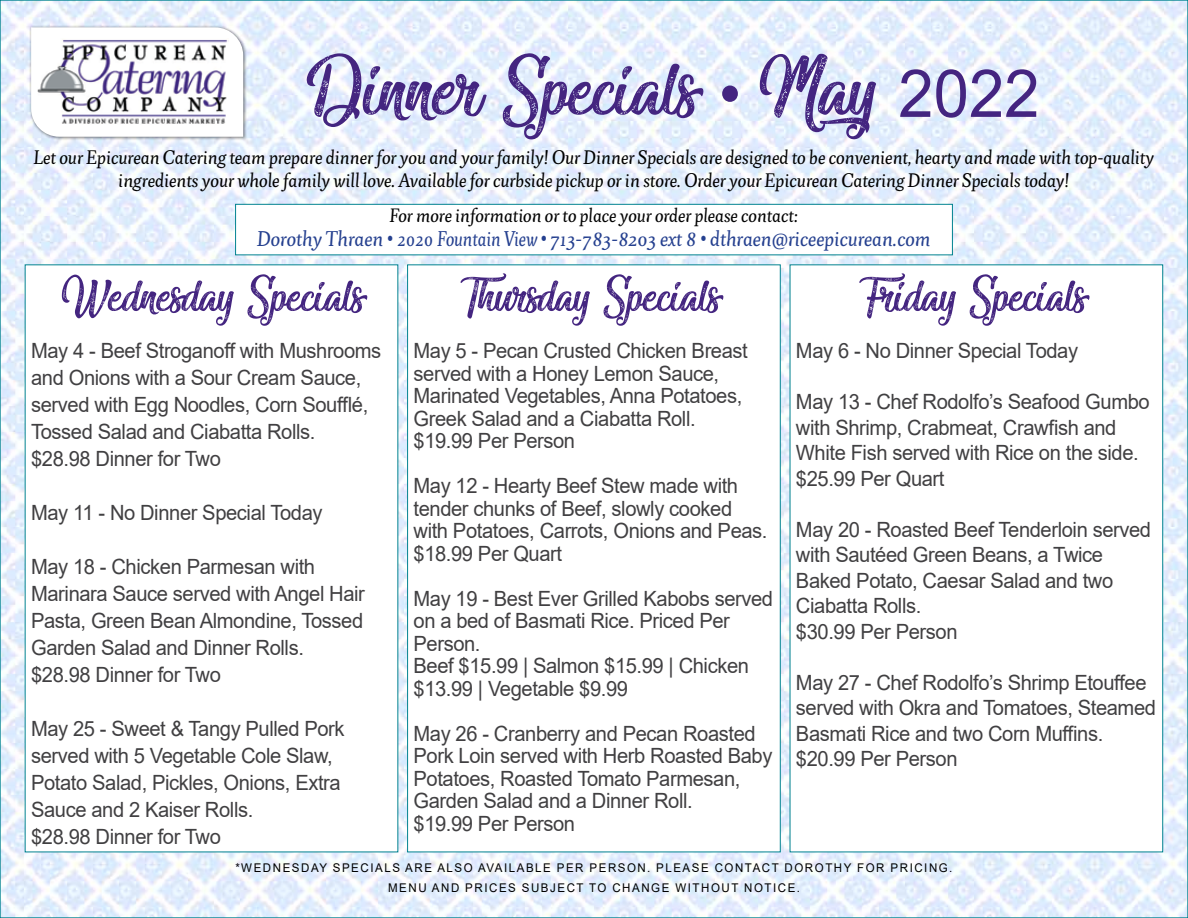
<style>
.page{position:relative;width:1188px;height:918px;background:#fff}
.page>*{position:absolute;margin:0;border:0;box-sizing:border-box;transform-origin:0 0}
.t1{font:100.5px "Miraculous&Christmas";color:#442580;scale:.96 1}
.t2{font:60px "Miraculous&Christmas";color:#442580;scale:.96 1}
.t3{font:21.3px "Pigeon";color:#25408f}
.t4{font:21px/22.5px "Arial";letter-spacing:-.02em;color:#414042;scale:.96 1}
.t5{font:19.5px/22.5px "Pigeon";color:#000;text-align:center}
.t6{font:19.2px "Pigeon";color:#000}
.t7{font:12px "Arial";letter-spacing:.135em;color:#000;scale:.96 1}
.s1{font-family:"Arial";font-size:66.15px}
.s2{font-family:"Arial Narrow"}
</style>
<div class="page">
<img style="left:2px;top:2px;width:1184px;height:914px">
<div style="left:29px;top:26px;width:218px;height:115px;background:#000;opacity:.5"></div>
<svg style="left:31px;top:27px;width:212px;height:110px"></svg>
<img style="left:37px;top:38px;width:191px;height:88px">
<div style="left:235px;top:204px;width:718px;height:51px;background:#fff;border:1px solid #018390"></div>
<div style="left:25px;top:265px;width:373px;height:587px;background:#fff"></div>
<div style="left:407px;top:265px;width:373px;height:587px;background:#fff;border:1px solid #018390"></div>
<div style="left:790px;top:265px;width:373px;height:587px;background:#fff;border:1px solid #018390"></div>
<h1 class="t1" style="left:306px;top:37px;width:766px">Dinner Specials <span class="s1">•</span> May <span class="s1">2022</span></h1>
<p class="t5" style="left:34px;top:146px;width:1122px">Let our Epicurean Catering team prepare dinner for you and your family! Our Dinner Specials are designed to be convenient, hearty and made with top-quality ingredients your whole family will love. Available for curbside pickup or in store. Order your Epicurean Catering Dinner Specials today!</p>
<p class="t6" style="left:390px;top:204px;width:410px">For more information or to place your order please contact:</p>
<p class="t3" style="left:257px;top:226px;width:675px">Dorothy Thraen <span class="s2">•</span> 2020 Fountain View <span class="s2">•</span> 713-783-8203 ext 8 <span class="s2">•</span> dthraen@riceepicurean.com</p>
<h2 class="t2" style="left:58px;top:264px;width:320px">Wednesday Specials</h2>
<h2 class="t2" style="left:467px;top:264px;width:265px">Thursday Specials</h2>
<h2 class="t2" style="left:866px;top:264px;width:231px">Friday Specials</h2>
<p class="t4" style="left:31px;top:337px;width:366px;line-height:27px">May 4 - Beef Stroganoff with Mushrooms and Onions with a Sour Cream Sauce, served with Egg Noodles, Corn Soufflé, Tossed Salad and Ciabatta Rolls.<br>$28.98 Dinner for Two</p>
<p class="t4" style="left:31px;top:501px;width:305px">May 11 - No Dinner Special Today</p>
<p class="t4" style="left:31px;top:553px;width:349px;line-height:27px">May 18 - Chicken Parmesan with<br>Marinara Sauce served with Angel Hair<br>Pasta, Green Bean Almondine, Tossed<br>Garden Salad and Dinner Rolls. $28.98 Dinner for Two</p>
<p class="t4" style="left:31px;top:715px;width:328px;line-height:27px">May 25 - Sweet &amp; Tangy Pulled Pork served with 5 Vegetable Cole Slaw,<br>Potato Salad, Pickles, Onions, Extra<br>Sauce and 2 Kaiser Rolls.<br>$28.98 Dinner for Two</p>
<p class="t4" style="left:414px;top:340px;width:350px">May 5 - Pecan Crusted Chicken Breast served with a Honey Lemon Sauce,<br>Marinated Vegetables, Anna Potatoes,<br>Greek Salad and a Ciabatta Roll. $19.99 Per Person</p>
<p class="t4" style="left:414px;top:474px;width:370px">May 12 - Hearty Beef Stew made with tender chunks of Beef, slowly cooked with Potatoes, Carrots, Onions and Peas. $18.99 Per Quart</p>
<p class="t4" style="left:414px;top:587px;width:376px">May 19 - Best Ever Grilled Kabobs served on a bed of Basmati Rice. Priced Per<br>Person.<br>Beef $15.99 | Salmon $15.99 | Chicken $13.99 | Vegetable $9.99</p>
<p class="t4" style="left:414px;top:722px;width:375px">May 26 - Cranberry and Pecan Roasted<br>Pork Loin served with Herb Roasted Baby<br>Potatoes, Roasted Tomato Parmesan,<br>Garden Salad and a Dinner Roll.<br>$19.99 Per Person</p>
<p class="t4" style="left:796px;top:339px;width:295px">May 6 - No Dinner Special Today</p>
<p class="t4" style="left:796px;top:389px;width:370px;line-height:25.5px">May 13 - Chef Rodolfo’s Seafood Gumbo with Shrimp, Crabmeat, Crawfish and<br>White Fish served with Rice on the side. $25.99 Per Quart</p>
<p class="t4" style="left:796px;top:516px;width:371px;line-height:25.5px">May 20 - Roasted Beef Tenderloin served with Sautéed Green Beans, a Twice<br>Baked Potato, Caesar Salad and two<br>Ciabatta Rolls.<br>$30.99 Per Person</p>
<p class="t4" style="left:796px;top:669px;width:377px;line-height:25.5px">May 27 - Chef Rodolfo’s Shrimp Etouffee served with Okra and Tomatoes, Steamed<br>Basmati Rice and two Corn Muffins. $20.99 Per Person</p>
<p class="t7" style="left:235px;top:860px;width:748px">*WEDNESDAY SPECIALS ARE ALSO AVAILABLE PER PERSON. PLEASE CONTACT DOROTHY FOR PRICING.</p>
<p class="t7" style="left:388px;top:879px;width:431px">MENU AND PRICES SUBJECT TO CHANGE WITHOUT NOTICE.</p>
</div>
